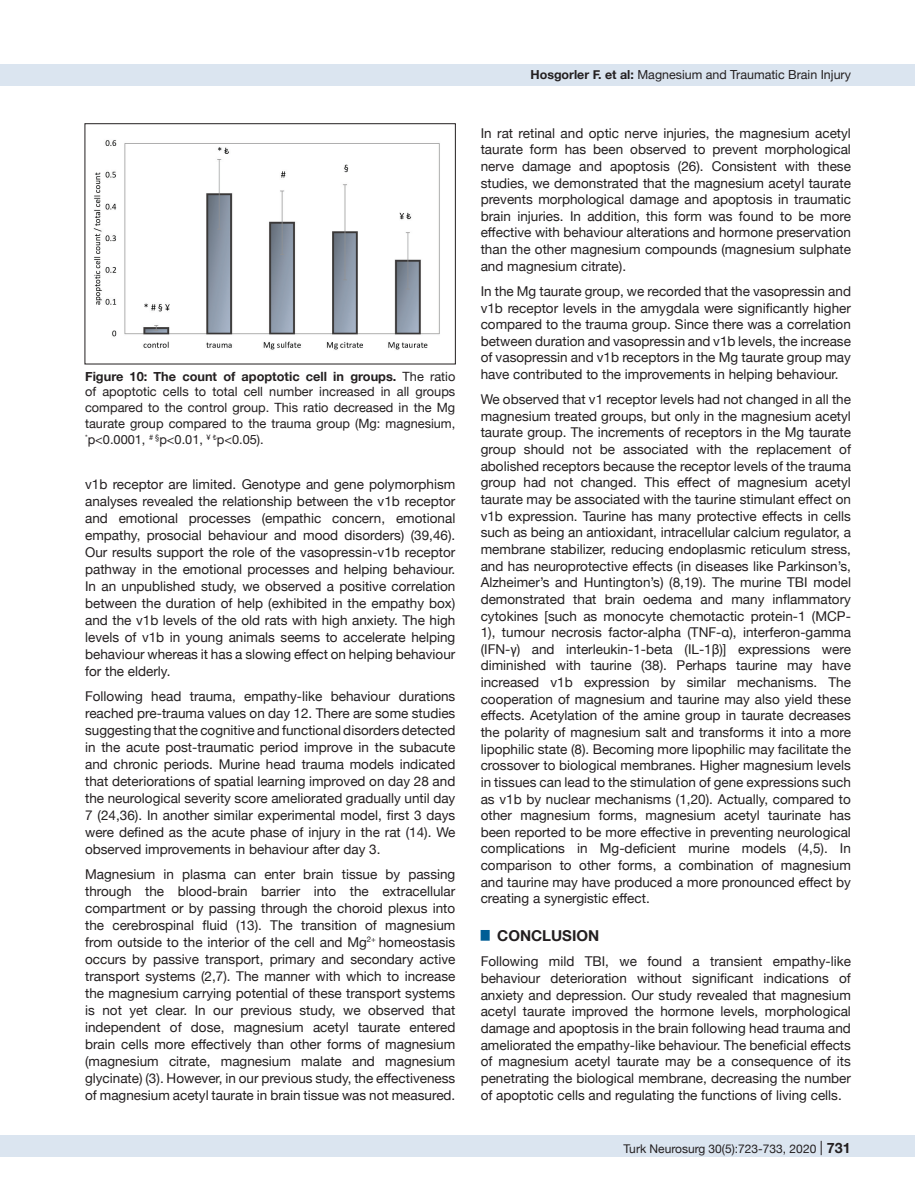
<style>
.page{position:relative;width:915px;height:1191px;background:#fff}
.page>*{position:absolute;margin:0;border:0;box-sizing:border-box;transform-origin:0 0}
.t1{font:700 15px "Helvetica Neue";color:#231f20}
.t2{font:13.5px/16.6px "Helvetica Neue";color:#231f20;text-align:justify}
.t3{font:12.75px/15.8px "Helvetica Neue";color:#231f20;text-align:justify}
.t4{font:12.45px "Helvetica Neue";color:#231f20}
.t5{font:12px "Helvetica Neue";color:#231f20}
.s1{font-weight:700}
.s2{font-size:14.25px}
.s3{font-weight:700;font-size:14.25px}
</style>
<div class="page">
<div style="left:0;top:1135px;width:914px;height:22px;background:#dbe5f0"></div>
<div style="left:0;top:64px;width:914px;height:21px;background:#dbe5f0"></div>
<img style="left:93px;top:140px;width:347px;height:210px">
<div style="left:84px;top:123px;width:371px;height:241px;border:1px solid #231f20"></div>
<p class="t3" style="left:85px;top:369px;width:371px"><span class="s1">Figure 10: The count of apoptotic cell in groups.</span> The ratio of apoptotic cells to total cell number increased in all groups compared to the control group. This ratio decreased in the Mg taurate group compared to the trauma group (Mg: magnesium, <sup>*</sup>p&lt;0.0001, <sup>#</sup> <sup>§</sup>p&lt;0.01, <sup>¥</sup> <sup>₺</sup>p&lt;0.05).</p>
<p class="t2" style="left:85px;top:477px;width:371px">v1b receptor are limited. Genotype and gene polymorphism analyses revealed the relationship between the v1b receptor and emotional processes (empathic concern, emotional empathy, prosocial behaviour and mood disorders) (39,46).<br>Our results support the role of the vasopressin-v1b receptor pathway in the emotional processes and helping behaviour.<br>In an unpublished study, we observed a positive correlation between the duration of help (exhibited in the empathy box) and the v1b levels of the old rats with high anxiety. The high levels of v1b in young animals seems to accelerate helping behaviour whereas it has a slowing effect on helping behaviour for the elderly.</p>
<p class="t2" style="left:85px;top:688px;width:371px">Following head trauma, empathy-like behaviour durations reached pre-trauma values on day 12. There are some studies suggesting that the cognitive and functional disorders detected in the acute post-traumatic period improve in the subacute and chronic periods. Murine head trauma models indicated that deteriorations of spatial learning improved on day 28 and the neurological severity score ameliorated gradually until day 7 (24,36). In another similar experimental model, first 3 days were defined as the acute phase of injury in the rat (14). We observed improvements in behaviour after day 3.</p>
<p class="t2" style="left:85px;top:866px;width:371px">Magnesium in plasma can enter brain tissue by passing through the blood-brain barrier into the extracellular compartment or by passing through the choroid plexus into the cerebrospinal fluid (13). The transition of magnesium from outside to the interior of the cell and Mg<sup>2+</sup> homeostasis occurs by passive transport, primary and secondary active transport systems (2,7). The manner with which to increase the magnesium carrying potential of these transport systems is not yet clear. In our previous study, we observed that independent of dose, magnesium acetyl taurate entered brain cells more effectively than other forms of magnesium (magnesium citrate, magnesium malate and magnesium glycinate) (3). However, in our previous study, the effectiveness of magnesium acetyl taurate in brain tissue was not measured.</p>
<p class="t4" style="left:530px;top:66px;width:322px"><span class="s1">Hosgorler F. et al:</span> Magnesium and Traumatic Brain Injury</p>
<p class="t2" style="left:480px;top:125px;width:371px">In rat retinal and optic nerve injuries, the magnesium acetyl taurate form has been observed to prevent morphological nerve damage and apoptosis (26). Consistent with these studies, we demonstrated that the magnesium acetyl taurate prevents morphological damage and apoptosis in traumatic brain injuries. In addition, this form was found to be more effective with behaviour alterations and hormone preservation than the other magnesium compounds (magnesium sulphate and magnesium citrate).</p>
<p class="t2" style="left:480px;top:283px;width:371px">In the Mg taurate group, we recorded that the vasopressin and v1b receptor levels in the amygdala were significantly higher compared to the trauma group. Since there was a correlation between duration and vasopressin and v1b levels, the increase of vasopressin and v1b receptors in the Mg taurate group may have contributed to the improvements in helping behaviour.</p>
<p class="t2" style="left:480px;top:392px;width:371px">We observed that v1 receptor levels had not changed in all the magnesium treated groups, but only in the magnesium acetyl taurate group. The increments of receptors in the Mg taurate group should not be associated with the replacement of abolished receptors because the receptor levels of the trauma group had not changed. This effect of magnesium acetyl taurate may be associated with the taurine stimulant effect on v1b expression. Taurine has many protective effects in cells such as being an antioxidant, intracellular calcium regulator, a membrane stabilizer, reducing endoplasmic reticulum stress, and has neuroprotective effects (in diseases like Parkinson’s, Alzheimer’s and Huntington’s) (8,19). The murine TBI model demonstrated that brain oedema and many inflammatory cytokines [such as monocyte chemotactic protein-1 (MCP-1), tumour necrosis factor-alpha (TNF-α), interferon-gamma (IFN-γ) and interleukin-1-beta (IL-1β)] expressions were diminished with taurine (38). Perhaps taurine may have increased v1b expression by similar mechanisms. The cooperation of magnesium and taurine may also yield these effects. Acetylation of the amine group in taurate decreases the polarity of magnesium salt and transforms it into a more lipophilic state (8). Becoming more lipophilic may facilitate the crossover to biological membranes. Higher magnesium levels in tissues can lead to the stimulation of gene expressions such as v1b by nuclear mechanisms (1,20). Actually, compared to other magnesium forms, magnesium acetyl taurinate has been reported to be more effective in preventing neurological complications in Mg-deficient murine models (4,5). In comparison to other forms, a combination of magnesium and taurine may have produced a more pronounced effect by creating a synergistic effect.</p>
<p class="t1" style="left:480px;top:924px;width:120px"><sup>█</sup> CONCLUSION</p>
<p class="t2" style="left:480px;top:954px;width:371px">Following mild TBI, we found a transient empathy-like behaviour deterioration without significant indications of anxiety and depression. Our study revealed that magnesium acetyl taurate improved the hormone levels, morphological damage and apoptosis in the brain following head trauma and ameliorated the empathy-like behaviour. The beneficial effects of magnesium acetyl taurate may be a consequence of its penetrating the biological membrane, decreasing the number of apoptotic cells and regulating the functions of living cells.</p>
<p class="t5" style="left:623px;top:1140px;width:250px">Turk Neurosurg 30(5):723-733, 2020 <span class="s2">|</span> <span class="s3">731731</span></p>
</div>
